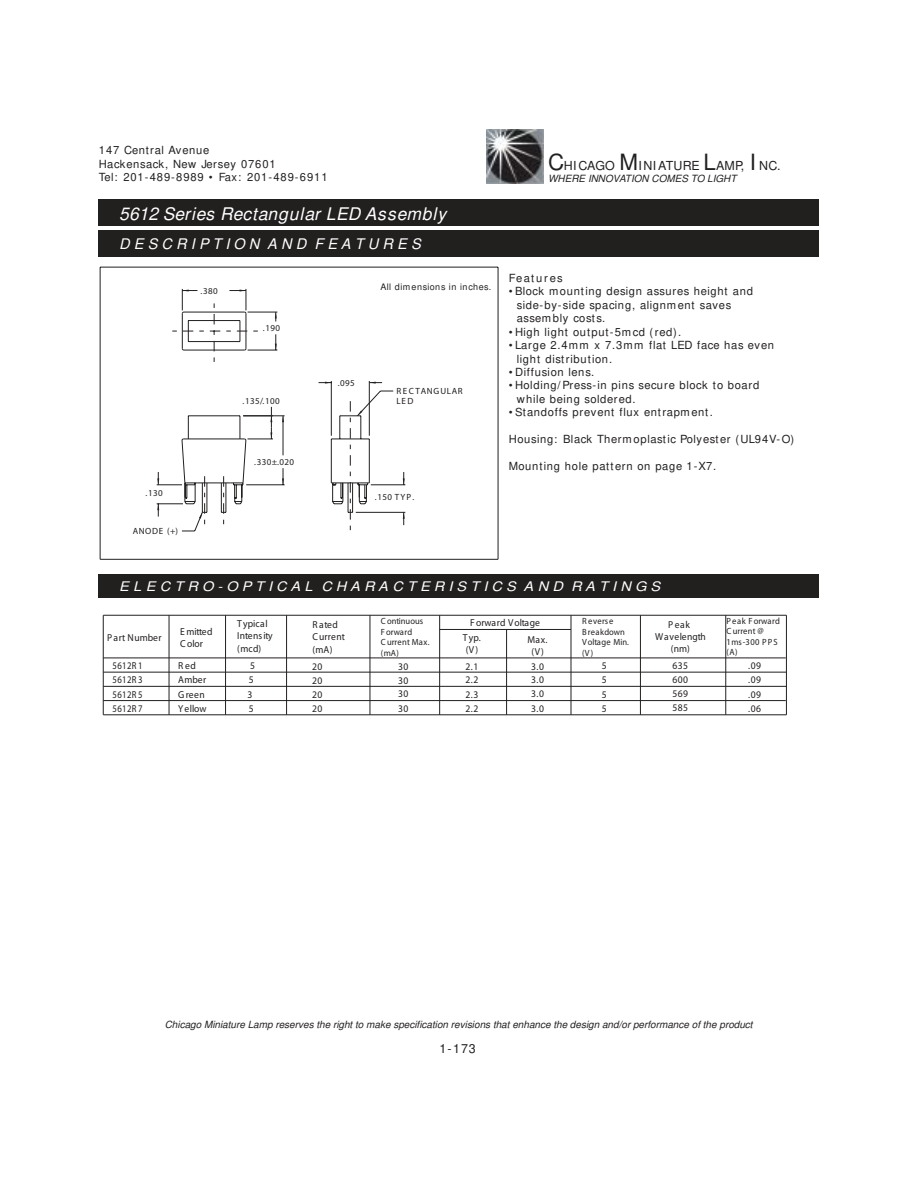
<style>
.page{position:relative;width:918px;height:1188px;background:#fff}
.page>*{position:absolute;margin:0;border:0;box-sizing:border-box;transform-origin:0 0}
.t1{font:italic 700 17.4px "Arial";letter-spacing:.055em;color:#fff}
.t2{font:italic 700 14.7px "Arial";letter-spacing:.28em;color:#fff}
.t3{font:italic 700 13.2px "Arial";letter-spacing:.28em;color:#fff;scale:1.11 1}
.t4{font:12.45px "Verdana";letter-spacing:.015em;color:#221f1f}
.t5{font:11.25px/13.5px "Verdana";letter-spacing:.05em;color:#221f1f}
.t6{font:11.25px/13.5px "Verdana";letter-spacing:.075em;color:#221f1f}
.t7{font:700 11.25px "Verdana";letter-spacing:.11em;color:#221f1f}
.t8{font:10.05px/14.2px "Myriad";letter-spacing:.045em;color:#221f1f;scale:.95 1}
.t9{font:10.05px/12.3px "Myriad";letter-spacing:.005em;color:#221f1f;scale:.95 1}
.t10{font:10.05px/14.2px "Myriad";letter-spacing:.045em;color:#221f1f;text-align:justify;scale:.86 1}
.t11{font:10.05px/12.3px "Myriad";letter-spacing:.015em;color:#221f1f;scale:.95 1}
.t12{font:10.05px/12.3px "Myriad";letter-spacing:-.005em;color:#221f1f;scale:.95 1}
.t13{font:10.05px "Myriad";letter-spacing:.02em;color:#221f1f;scale:.95 1}
.t14{font:italic 9.9px "Arial";color:#221f1f}
.t15{font:9px "Myriad";letter-spacing:.045em;color:#221f1f}
.t16{font:9px/10.5px "Myriad";letter-spacing:.005em;color:#221f1f;scale:.95 1}
.t17{font:9px/10.5px "Myriad";letter-spacing:.045em;color:#221f1f;scale:.95 1}
.t18{font:9px/10.5px "Myriad";letter-spacing:.02em;color:#221f1f;scale:.95 1}
.t19{font:9px "Verdana";letter-spacing:.05em;color:#221f1f}
.t20{font:9px "Myriad";letter-spacing:.1em;color:#221f1f}
.s1{font-size:22.35px}
</style>
<div class="page">
<div style="left:99px;top:231px;width:720px;height:26px;background:#221f1f"></div>
<div style="left:99px;top:199px;width:720px;height:26px;background:#221f1f"></div>
<div style="left:99px;top:574px;width:720px;height:24px;background:#221f1f"></div>
<img style="left:487px;top:130px;width:57px;height:54px">
<hr style="left:726px;top:615px;width:1px;height:100px;background:#221f1f">
<hr style="left:640px;top:615px;width:1px;height:100px;background:#221f1f">
<hr style="left:571px;top:615px;width:1px;height:100px;background:#221f1f">
<hr style="left:506px;top:629px;width:1px;height:86px;background:#221f1f">
<hr style="left:439px;top:615px;width:1px;height:100px;background:#221f1f">
<hr style="left:370px;top:615px;width:1px;height:100px;background:#221f1f">
<hr style="left:103px;top:615px;width:683px;height:1px;background:#221f1f">
<hr style="left:440px;top:629px;width:131px;height:1px;background:#221f1f">
<hr style="left:103px;top:715px;width:683px;height:1px;background:#221f1f">
<hr style="left:103px;top:700px;width:683px;height:1px;background:#221f1f">
<hr style="left:103px;top:686px;width:683px;height:1px;background:#221f1f">
<hr style="left:103px;top:672px;width:683px;height:1px;background:#221f1f">
<hr style="left:103px;top:658px;width:683px;height:1px;background:#221f1f">
<hr style="left:103px;top:615px;width:1px;height:100px;background:#221f1f">
<hr style="left:169px;top:615px;width:1px;height:100px;background:#221f1f">
<hr style="left:225px;top:615px;width:1px;height:100px;background:#221f1f">
<hr style="left:286px;top:615px;width:1px;height:100px;background:#221f1f">
<hr style="left:786px;top:615px;width:1px;height:100px;background:#221f1f">
<hr style="left:498px;top:267px;width:1px;height:292px;background:#221f1f">
<hr style="left:100px;top:267px;width:1px;height:292px;background:#221f1f">
<hr style="left:100px;top:267px;width:398px;height:1px;background:#221f1f">
<svg style="left:403px;top:513px;width:2px;height:12px"></svg>
<svg style="left:403px;top:472px;width:2px;height:13px"></svg>
<hr style="left:356px;top:512px;width:49px;height:1px;background:#221f1f">
<hr style="left:371px;top:485px;width:34px;height:1px;background:#221f1f">
<svg style="left:157px;top:289px;width:237px;height:242px"></svg>
<hr style="left:243px;top:416px;width:42px;height:1px;background:#221f1f">
<hr style="left:246px;top:485px;width:39px;height:1px;background:#221f1f">
<hr style="left:100px;top:559px;width:398px;height:1px;background:#221f1f">
<p class="t6" style="left:99px;top:145px;width:230px">147 Central Avenue<br>Hackensack, New Jersey 07601<br>Tel: 201-489-8989 • Fax: 201-489-6911</p>
<p class="t4" style="left:548px;top:161px;width:234px"><span class="s1">C</span>HI CAGO <span class="s1">M</span>I NI ATURE <span class="s1">L</span>AMP, <span class="s1">I</span> NC.</p>
<p class="t14" style="left:548px;top:175px;width:190px">WHERE INNOVATION COMES TO LIGHT</p>
<h1 class="t1" style="left:119px;top:207px;width:328px">5612 Series Rectangular LED Assembly</h1>
<h2 class="t2" style="left:119px;top:238px;width:303px">DESCRIPTION AND FEATURES</h2>
<p class="t15" style="left:201px;top:287px;width:19px">.380</p>
<p class="t15" style="left:263px;top:325px;width:19px">.190</p>
<p class="t15" style="left:145px;top:490px;width:19px">.130</p>
<p class="t15" style="left:133px;top:528px;width:47px">ANODE (+)</p>
<p class="t15" style="left:243px;top:397px;width:39px">.135/.100</p>
<p class="t15" style="left:254px;top:459px;width:41px">.330±.020</p>
<p class="t19" style="left:381px;top:283px;width:112px">All dimensions in inches.</p>
<p class="t15" style="left:338px;top:379px;width:19px">.095</p>
<p class="t20" style="left:396px;top:388px;width:68px">RECTANGULAR</p>
<p class="t15" style="left:396px;top:398px;width:19px">LED</p>
<p class="t15" style="left:375px;top:494px;width:41px">.150 TYP.</p>
<p class="t7" style="left:509px;top:271px;width:55px">Features</p>
<p class="t5" style="left:517px;top:286px;width:238px;text-indent:-8px">• Block mounting design assures height and side-by-side spacing, alignment saves assembly costs.</p>
<p class="t5" style="left:509px;top:326px;width:174px">• High light output-5mcd (red).</p>
<p class="t5" style="left:517px;top:339px;width:259px;text-indent:-8px">• Large 2.4mm x 7.3mm flat LED face has even light distribution.</p>
<p class="t5" style="left:509px;top:366px;width:87px">• Diffusion lens.</p>
<p class="t5" style="left:517px;top:380px;width:244px;text-indent:-8px">• Holding/Press-in pins secure block to board while being soldered.</p>
<p class="t6" style="left:509px;top:407px;width:205px">• Standoffs prevent flux entrapment.</p>
<p class="t5" style="left:509px;top:434px;width:287px">Housing: Black Thermoplastic Polyester (UL94V-O)</p>
<p class="t5" style="left:509px;top:460px;width:209px">Mounting hole pattern on page 1-X7.</p>
<p class="t3" style="left:119px;top:581px;width:489px">ELECTRO-OPTICAL CHARACTERISTICS AND RATINGS</p>
<p class="t8" style="left:107px;top:631px;width:59px">Part Number</p>
<p class="t10" style="left:113px;top:660px;width:37px">5612R 1<br>5612R 3<br>5612R 5<br>5612R 7</p>
<p class="t12" style="left:180px;top:626px;width:36px">E mitted<br>C olor</p>
<p class="t8" style="left:178px;top:660px;width:20px">Red</p>
<p class="t8" style="left:178px;top:674px;width:31px">Amber</p>
<p class="t8" style="left:178px;top:688px;width:30px">Green</p>
<p class="t8" style="left:178px;top:702px;width:31px">Y ellow</p>
<p class="t11" style="left:237px;top:618px;width:39px">Typical<br>Intensity (mcd)</p>
<p class="t8" style="left:247px;top:660px;width:9px">5<br>5<br>3<br>5</p>
<p class="t9" style="left:312px;top:619px;width:36px">R ated<br>C urrent (mA)</p>
<p class="t16" style="left:381px;top:617px;width:53px">C ontinuous<br>F orward<br>Current Max. (mA)</p>
<p class="t18" style="left:582px;top:617px;width:51px">R everse<br>Breakdown<br>Voltage Min. (V)</p>
<p class="t9" style="left:470px;top:617px;width:75px">F orward Voltage</p>
<p class="t8" style="left:668px;top:618px;width:24px">Peak</p>
<p class="t13" style="left:655px;top:633px;width:55px">Wavelength</p>
<p class="t8" style="left:463px;top:632px;width:20px">Typ.</p>
<p class="t8" style="left:527px;top:633px;width:23px">Max.</p>
<p class="t8" style="left:671px;top:642px;width:22px">(nm)</p>
<p class="t8" style="left:466px;top:644px;width:14px">(V)</p>
<p class="t8" style="left:531px;top:645px;width:14px">(V)</p>
<p class="t17" style="left:727px;top:616px;width:58px">Peak Forward<br>C urrent @<br>1ms-300 PPS (A)</p>
<p class="t8" style="left:312px;top:660px;width:12px">20</p>
<p class="t8" style="left:398px;top:660px;width:12px">30</p>
<p class="t8" style="left:465px;top:660px;width:15px">2.1</p>
<p class="t8" style="left:531px;top:660px;width:15px">3.0</p>
<p class="t8" style="left:602px;top:660px;width:7px">5</p>
<p class="t8" style="left:673px;top:659px;width:18px">635</p>
<p class="t8" style="left:748px;top:660px;width:15px">.09</p>
<p class="t8" style="left:312px;top:674px;width:12px">20</p>
<p class="t8" style="left:398px;top:674px;width:12px">30</p>
<p class="t8" style="left:465px;top:673px;width:15px">2.2</p>
<p class="t8" style="left:531px;top:673px;width:15px">3.0</p>
<p class="t8" style="left:602px;top:674px;width:7px">5</p>
<p class="t8" style="left:673px;top:673px;width:18px">600</p>
<p class="t8" style="left:748px;top:674px;width:15px">.09</p>
<p class="t8" style="left:312px;top:689px;width:12px">20</p>
<p class="t8" style="left:398px;top:688px;width:12px">30</p>
<p class="t8" style="left:465px;top:688px;width:15px">2.3</p>
<p class="t8" style="left:531px;top:687px;width:15px">3.0</p>
<p class="t8" style="left:602px;top:688px;width:7px">5</p>
<p class="t8" style="left:673px;top:687px;width:18px">569</p>
<p class="t8" style="left:748px;top:688px;width:15px">.09</p>
<p class="t8" style="left:312px;top:703px;width:12px">20</p>
<p class="t8" style="left:398px;top:702px;width:12px">30</p>
<p class="t8" style="left:465px;top:702px;width:15px">2.2</p>
<p class="t8" style="left:531px;top:702px;width:15px">3.0</p>
<p class="t8" style="left:602px;top:702px;width:7px">5</p>
<p class="t8" style="left:673px;top:702px;width:18px">585</p>
<p class="t8" style="left:748px;top:702px;width:15px">.06</p>
<p class="t14" style="left:165px;top:1020px;width:589px">Chicago Miniature Lamp reserves the right to make specification revisions that enhance the design and/or performance of the product</p>
<p class="t4" style="left:440px;top:1044px;width:38px">1-173</p>
</div>
